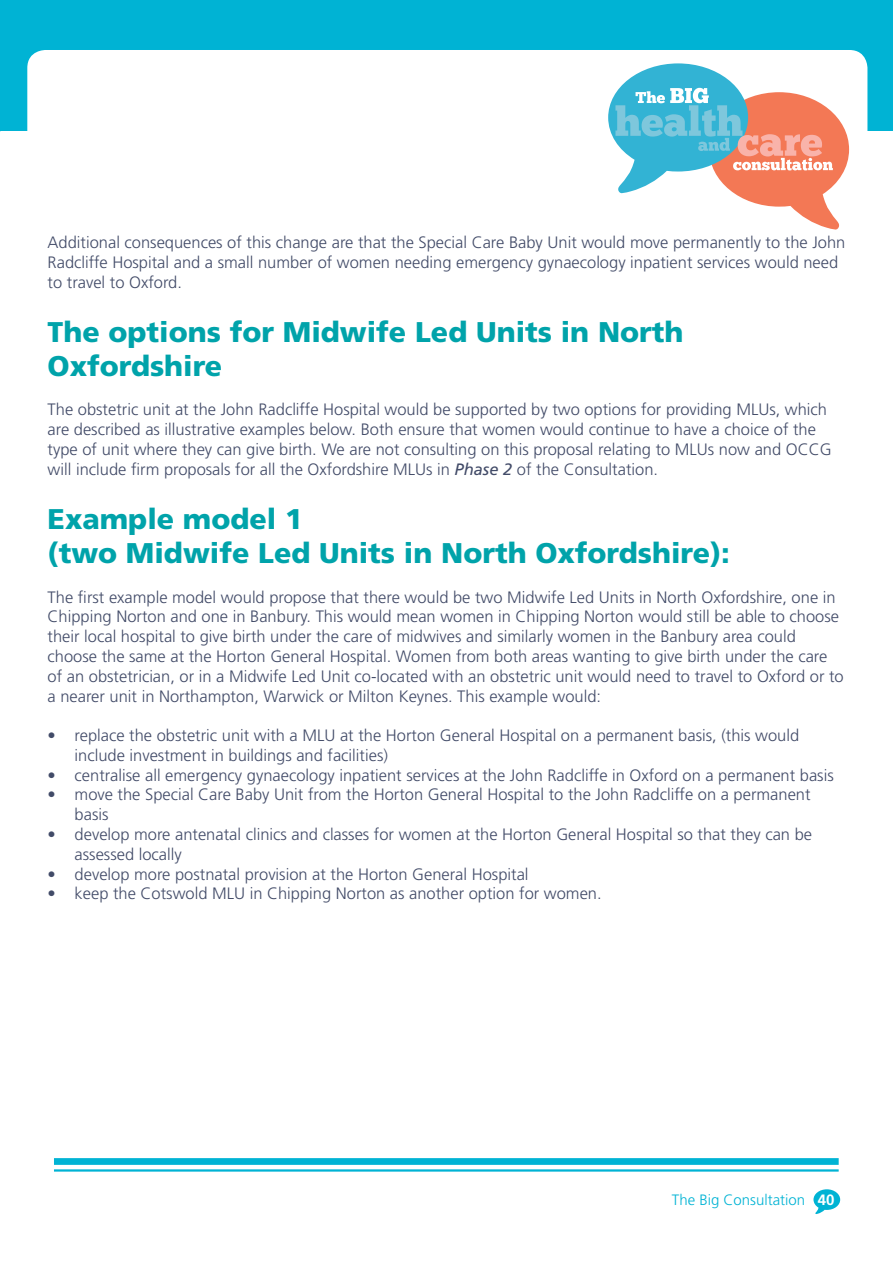
<style>
.page{position:relative;width:893px;height:1263px;background:#fff}
.page>*{position:absolute;margin:0;border:0;box-sizing:border-box;transform-origin:0 0}
.t1{font:900 28.5px/34.2px "Frutiger";color:#00a3aa}
.t2{font:300 16.5px/19.8px "Frutiger";color:#424b68}
.t3{font:300 15px "Frutiger";color:#00b3d4}
.s1{font-weight:400;font-style:italic}
.s2{font-weight:700;color:#fff}
</style>
<div class="page">
<div style="left:0;top:0;width:892px;height:131px;background:#00b3d4"></div>
<div style="left:27px;top:50px;width:840px;height:103px;background:#fff;border-radius:18px"></div>
<svg style="left:608px;top:63px;width:241px;height:167px"></svg>
<svg style="left:813px;top:1189px;width:27px;height:25px"></svg>
<div style="left:54px;top:1158px;width:785px;height:7px;background:#00b3d4"></div>
<hr style="left:54px;top:1169px;width:785px;height:3px;background:#00b3d4">
<p class="t2" style="left:48px;top:234px;width:799px">Additional consequences of this change are that the Special Care Baby Unit would move permanently to the John<br>Radcliffe Hospital and a small number of women needing emergency gynaecology inpatient services would need to travel to Oxford.</p>
<h1 class="t1" style="left:48px;top:317px;width:637px">The options for Midwife Led Units in North<br>Oxfordshire</h1>
<p class="t2" style="left:48px;top:401px;width:785px">The obstetric unit at the John Radcliffe Hospital would be supported by two options for providing MLUs, which are described as illustrative examples below. Both ensure that women would continue to have a choice of the type of unit where they can give birth. We are not consulting on this proposal relating to MLUs now and OCCG will include firm proposals for all the Oxfordshire MLUs in <span class="s1">Phase 2</span> of the Consultation.</p>
<h1 class="t1" style="left:48px;top:504px;width:684px">Example model 1<br>(two Midwife Led Units in North Oxfordshire):</h1>
<p class="t2" style="left:48px;top:588px;width:798px">The first example model would propose that there would be two Midwife Led Units in North Oxfordshire, one in Chipping Norton and one in Banbury. This would mean women in Chipping Norton would still be able to choose their local hospital to give birth under the care of midwives and similarly women in the Banbury area could choose the same at the Horton General Hospital. Women from both areas wanting to give birth under the care of an obstetrician, or in a Midwife Led Unit co-located with an obstetric unit would need to travel to Oxford or to a nearer unit in Northampton, Warwick or Milton Keynes. This example would:</p>
<p class="t2" style="left:75px;top:727px;width:726px;text-indent:-27px">• replace the obstetric unit with a MLU at the Horton General Hospital on a permanent basis, (this would include investment in buildings and facilities)</p>
<p class="t2" style="left:48px;top:766px;width:787px">• centralise all emergency gynaecology inpatient services at the John Radcliffe in Oxford on a permanent basis</p>
<p class="t2" style="left:75px;top:786px;width:737px;text-indent:-27px">• move the Special Care Baby Unit from the Horton General Hospital to the John Radcliffe on a permanent basis</p>
<p class="t2" style="left:75px;top:826px;width:739px;text-indent:-27px">• develop more antenatal clinics and classes for women at the Horton General Hospital so that they can be assessed locally</p>
<p class="t2" style="left:48px;top:865px;width:482px">• develop more postnatal provision at the Horton General Hospital</p>
<p class="t2" style="left:48px;top:885px;width:555px">• keep the Cotswold MLU in Chipping Norton as another option for women.</p>
<p class="t3" style="left:672px;top:1194px;width:164px">The Big Consultation <span class="s2">40</span></p>
</div>
